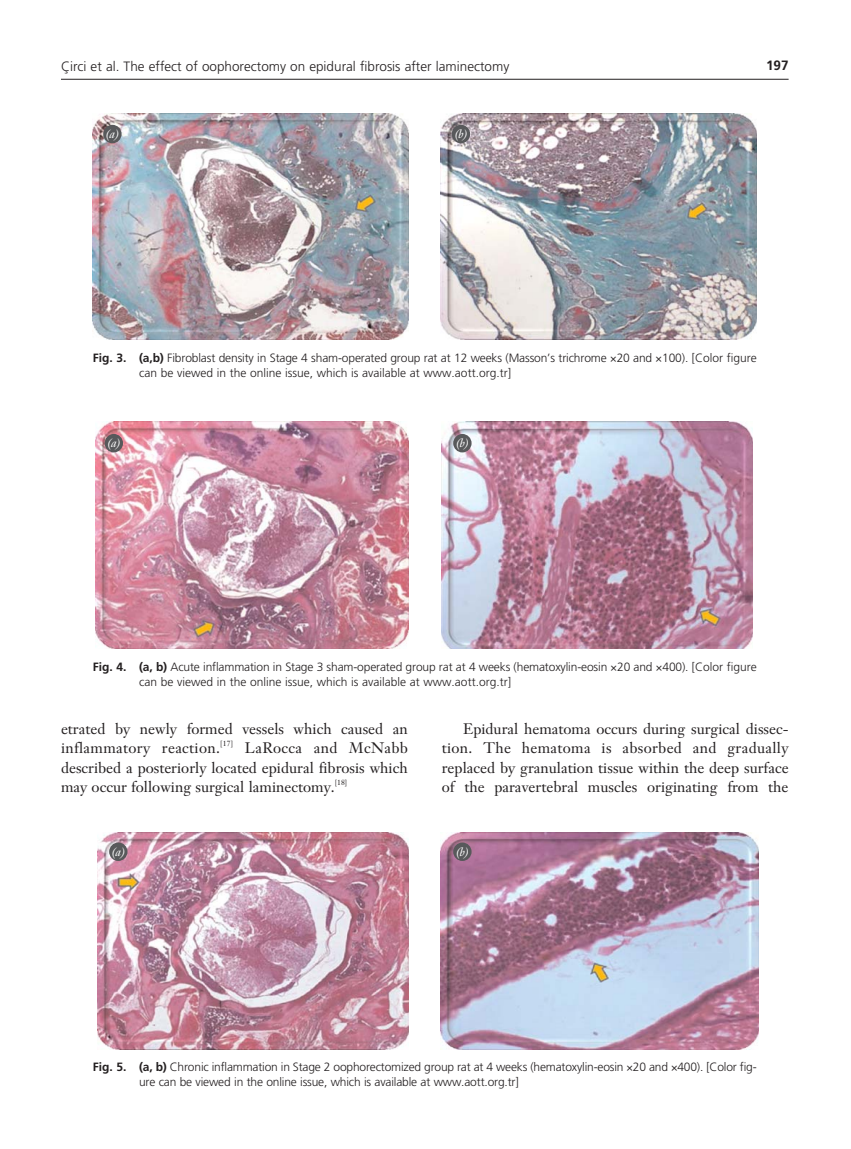
<style>
.page{position:relative;width:851px;height:1149px;background:#fff}
.page>*{position:absolute;margin:0;border:0;box-sizing:border-box;transform-origin:0 0}
.t1{font:15px/19.5px "Janson Text";color:#231f20;text-align:justify}
.t2{font:300 13.5px "Frutiger";color:#231f20}
.t3{font:700 13.5px "Frutiger";color:#231f20}
.t4{font:300 12px/15px "Frutiger";letter-spacing:-.01em;color:#231f20}
.t5{font:italic 12px "Janson Text";color:#fff}
.t6{font:7.5px "Janson Text";color:#231f20}
.s1{font-weight:700}
</style>
<div class="page">
<hr style="left:61px;top:79px;width:727px;height:1px;background:#231f20">
<img style="left:92px;top:113px;width:316px;height:226px">
<img style="left:440px;top:113px;width:316px;height:226px">
<img style="left:95px;top:421px;width:313px;height:227px">
<img style="left:441px;top:421px;width:311px;height:227px">
<img style="left:97px;top:832px;width:311px;height:216px">
<img style="left:440px;top:832px;width:318px;height:216px">
<div style="left:103px;top:125px;width:19px;height:18px;background:#58595b;border-radius:50%"></div>
<div style="left:451px;top:125px;width:19px;height:18px;background:#58595b;border-radius:50%"></div>
<div style="left:105px;top:434px;width:18px;height:18px;background:#58595b;border-radius:50%"></div>
<div style="left:453px;top:434px;width:18px;height:18px;background:#58595b;border-radius:50%"></div>
<div style="left:109px;top:842px;width:18px;height:18px;background:#58595b;border-radius:50%"></div>
<div style="left:453px;top:842px;width:18px;height:18px;background:#58595b;border-radius:50%"></div>
<p class="t2" style="left:61px;top:61px;width:450px">Çirci et al. The effect of oophorectomy on epidural fibrosis after laminectomy</p>
<p class="t3" style="left:766px;top:60px;width:24px">197</p>
<p class="t5" style="left:106px;top:129px;width:15px">(a)</p>
<p class="t5" style="left:454px;top:129px;width:15px">(b)</p>
<p class="t4" style="left:139px;top:351px;width:619px;text-indent:-46px"><span class="s1">Fig. 3. (a,b)</span> Fibroblast density in Stage 4 sham-operated group rat at 12 weeks (Masson’s trichrome 20 and 100). [Color figure can be viewed in the online issue, which is available at www.aott.org.tr]</p>
<p class="t5" style="left:107px;top:438px;width:15px">(a)</p>
<p class="t5" style="left:456px;top:438px;width:15px">(b)</p>
<p class="t4" style="left:139px;top:659px;width:619px;text-indent:-46px"><span class="s1">Fig. 4. (a, b)</span> Acute inflammation in Stage 3 sham-operated group rat at 4 weeks (hematoxylin-eosin 20 and 400). [Color figure can be viewed in the online issue, which is available at www.aott.org.tr]</p>
<p class="t1" style="left:61px;top:720px;width:348px">etrated by newly formed vessels which caused an inflammatory reaction.</p>
<p class="t6" style="left:220px;top:740px;width:14px">[17]</p>
<p class="t1" style="left:61px;top:739px;width:348px;text-indent:184px">LaRocca and McNabb described a posteriorly located epidural fibrosis which may occur following surgical laminectomy.</p>
<p class="t6" style="left:335px;top:779px;width:14px">[18]</p>
<p class="t1" style="left:442px;top:720px;width:348px;text-indent:21px">Epidural hematoma occurs during surgical dissec&shy;tion. The hematoma is absorbed and gradually replaced by granulation tissue within the deep surface of the paravertebral muscles originating from the</p>
<p class="t5" style="left:112px;top:846px;width:15px">(a)</p>
<p class="t5" style="left:456px;top:846px;width:15px">(b)</p>
<p class="t4" style="left:139px;top:1060px;width:619px;text-indent:-46px"><span class="s1">Fig. 5. (a, b)</span> Chronic inflammation in Stage 2 oophorectomized group rat at 4 weeks (hematoxylin-eosin 20 and 400). [Color fig&shy;ure can be viewed in the online issue, which is available at www.aott.org.tr]</p>
</div>
